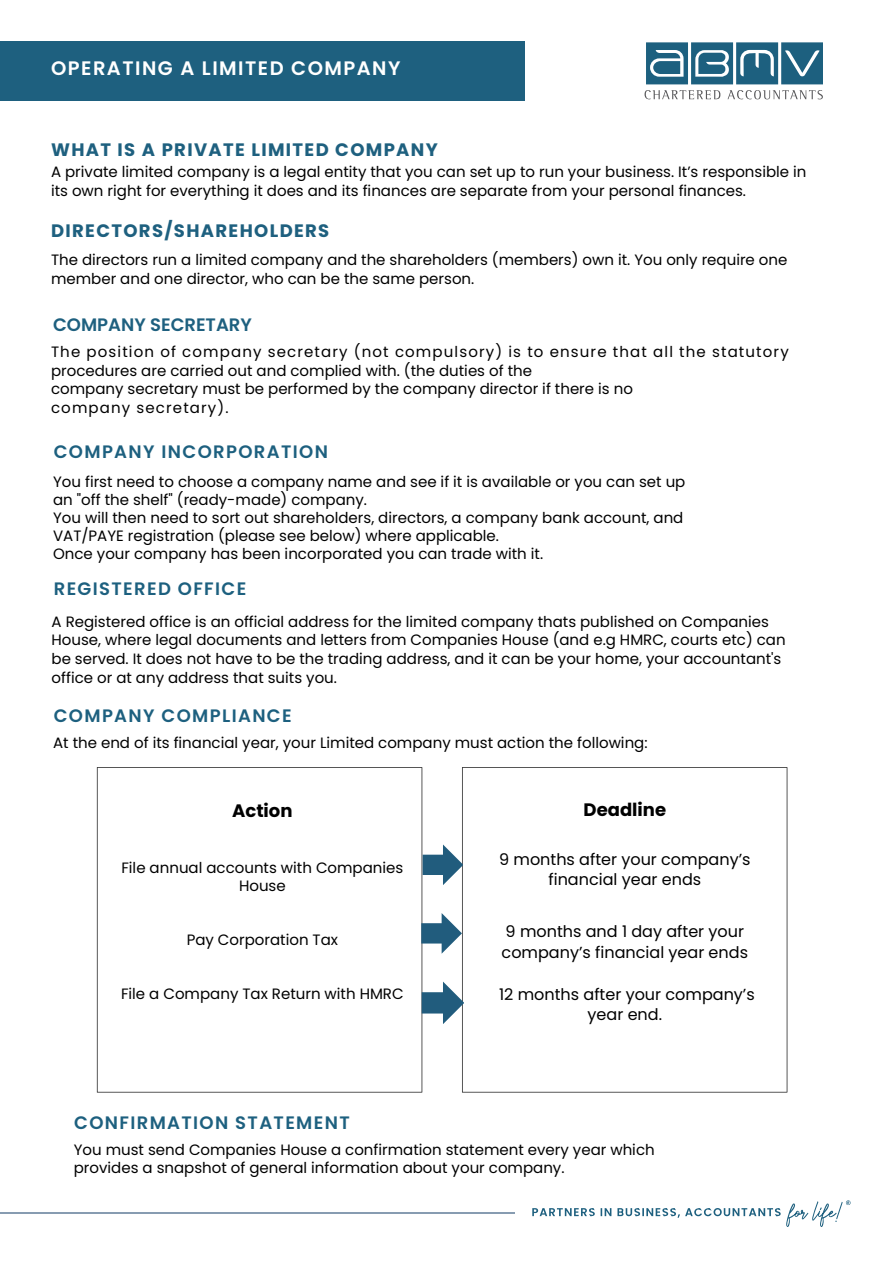
<style>
.page{position:relative;width:894px;height:1264px;background:#fff}
.page>*{position:absolute;margin:0;border:0;box-sizing:border-box;transform-origin:0 0}
.t1{font:600 19.5px "Poppins";letter-spacing:.075em;color:#fff}
.t2{font:600 18px "Poppins";letter-spacing:.075em;color:#1d607f}
.t3{font:700 18px "Poppins";letter-spacing:.075em;color:#1e607f}
.t4{font:600 18px "Poppins";color:#1e607f}
.t5{font:700 18px "Poppins";color:#000}
.t6{font:16.05px "Poppins";color:#000}
.t7{font:15px/18.8px "Poppins";color:#000}
.t8{font:15px "Poppins";letter-spacing:.075em;color:#000}
</style>
<div class="page">
<hr style="left:0;top:1212px;width:514px;height:2px;background:#879cb1">
<div style="left:0;top:41px;width:524px;height:60px;background:#1e607f"></div>
<svg style="left:644px;top:90px;width:76px;height:9px"></svg>
<svg style="left:727px;top:90px;width:95px;height:9px"></svg>
<svg style="left:646px;top:42px;width:177px;height:42px;background:#4d829a"></svg>
<svg style="left:532px;top:1208px;width:248px;height:9px"></svg>
<svg style="left:786px;top:1200px;width:64px;height:26px"></svg>
<svg style="left:97px;top:767px;width:325px;height:325px"></svg>
<svg style="left:462px;top:767px;width:325px;height:325px"></svg>
<svg style="left:422px;top:844px;width:41px;height:41px"></svg>
<svg style="left:421px;top:913px;width:41px;height:40px"></svg>
<svg style="left:421px;top:981px;width:43px;height:43px"></svg>
<h1 class="t1" style="left:51px;top:54px;width:351px">OPERATING A LIMITED COMPANY</h1>
<h1 class="t3" style="left:51px;top:137px;width:388px">WHAT IS A PRIVATE LIMITED COMPANY</h1>
<p class="t7" style="left:51px;top:162px;width:756px">A private limited company is a legal entity that you can set up to run your business. It’s responsible in its own right for everything it does and its finances are separate from your personal finances.</p>
<p class="t3" style="left:51px;top:218px;width:280px">DIRECTORS/SHAREHOLDERS</p>
<p class="t7" style="left:51px;top:250px;width:737px">The directors run a limited company and the shareholders (members) own it. You only require one member and one director, who can be the same person.</p>
<p class="t4" style="left:53px;top:312px;width:200px">COMPANY SECRETARY</p>
<p class="t8" style="left:51px;top:341px;width:739px">The position of company secretary (not compulsory) is to ensure that all the statutory</p>
<p class="t7" style="left:51px;top:361px;width:482px">procedures are carried out and complied with. (the duties of the</p>
<h1 class="t7" style="left:51px;top:379px;width:583px">company secretary must be performed by the company director if there is no</h1>
<p class="t8" style="left:51px;top:397px;width:179px">company secretary).</p>
<h1 class="t2" style="left:54px;top:438px;width:275px">COMPANY INCORPORATION</h1>
<p class="t7" style="left:53px;top:472px;width:633px">You first need to choose a company name and see if it is available or you can set up</p>
<p class="t7" style="left:53px;top:490px;width:315px">an "off the shelf" (ready-made) company.</p>
<p class="t7" style="left:53px;top:508px;width:631px">You will then need to sort out shareholders, directors, a company bank account, and</p>
<p class="t7" style="left:53px;top:526px;width:447px">VAT/PAYE registration (please see below) where applicable.</p>
<h1 class="t7" style="left:53px;top:544px;width:491px">Once your company has been incorporated you can trade with it.</h1>
<p class="t2" style="left:54px;top:576px;width:194px">REGISTERED OFFICE</p>
<p class="t7" style="left:52px;top:612px;width:735px">A Registered office is an official address for the limited company thats published on Companies House, where legal documents and letters from Companies House (and e.g HMRC, courts etc) can be served. It does not have to be the trading address, and it can be your home, your accountant's office or at any address that suits you.</p>
<p class="t2" style="left:54px;top:702px;width:239px">COMPANY COMPLIANCE</p>
<h1 class="t7" style="left:53px;top:733px;width:596px">At the end of its financial year, your Limited company must action the following:</h1>
<p class="t5" style="left:232px;top:798px;width:62px">Action</p>
<p class="t7" style="left:121px;top:858px;width:283px">File annual accounts with Companies</p>
<h2 class="t7" style="left:239px;top:876px;width:48px">House</h2>
<p class="t7" style="left:187px;top:930px;width:153px">Pay Corporation Tax</p>
<p class="t7" style="left:121px;top:984px;width:284px">File a Company Tax Return with HMRC</p>
<p class="t5" style="left:583px;top:797px;width:84px">Deadline</p>
<p class="t6" style="left:499px;top:848px;width:253px">9 months after your company’s</p>
<p class="t6" style="left:548px;top:868px;width:154px">financial year ends</p>
<p class="t6" style="left:505px;top:920px;width:240px">9 months and 1 day after your</p>
<p class="t6" style="left:501px;top:940px;width:248px">company’s financial year ends</p>
<p class="t6" style="left:499px;top:983px;width:257px">12 months after your company’s</p>
<p class="t6" style="left:587px;top:1003px;width:76px">year end.</p>
<p class="t2" style="left:74px;top:1110px;width:277px">CONFIRMATION STATEMENT</p>
<p class="t7" style="left:74px;top:1140px;width:582px">You must send Companies House a confirmation statement every year which</p>
<p class="t7" style="left:74px;top:1158px;width:492px">provides a snapshot of general information about your company.</p>
</div>
